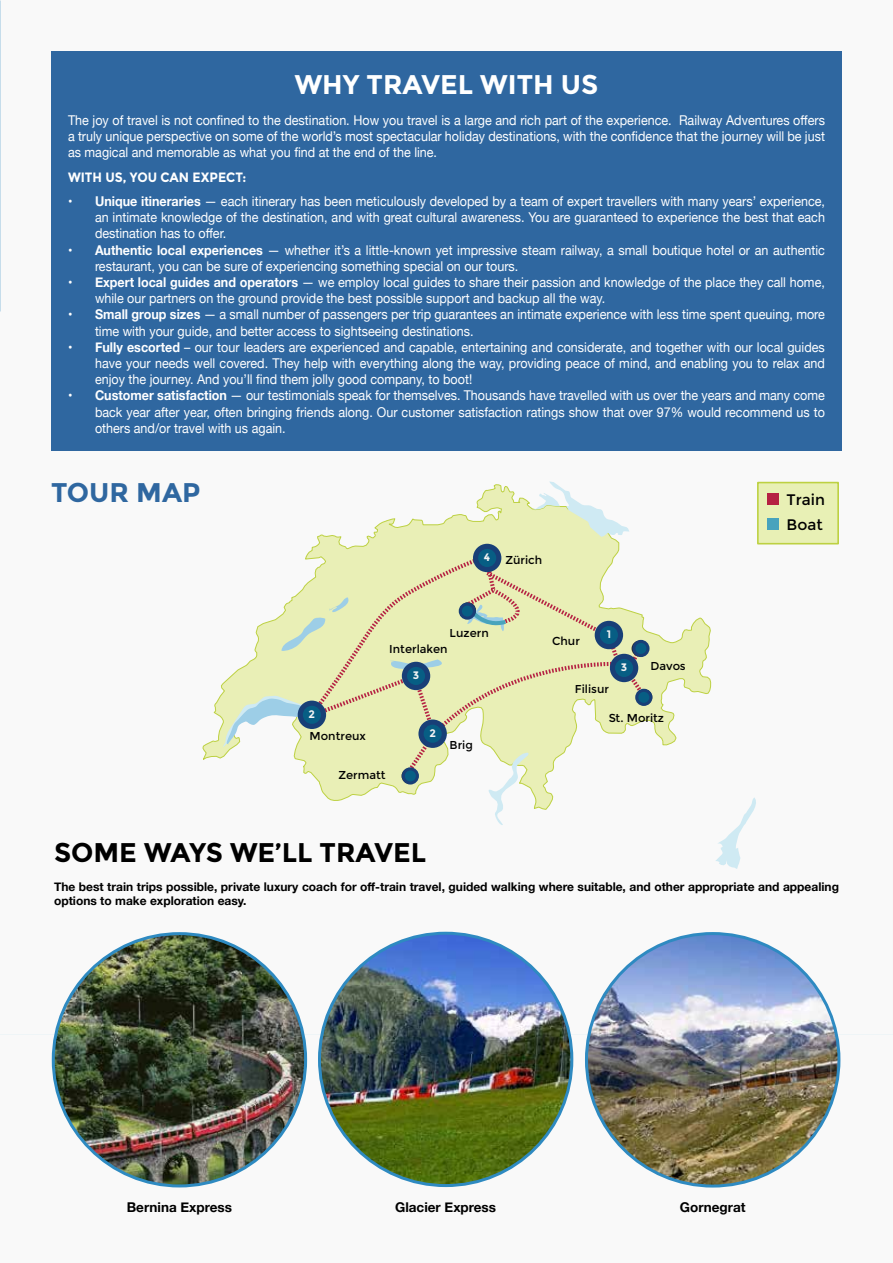
<style>
.page{position:relative;width:893px;height:1263px;background:#f9f9f9}
.page>*{position:absolute;margin:0;border:0;box-sizing:border-box;transform-origin:0 0}
.t1{font:700 27px "Montserrat";color:#000}
.t2{font:700 27px "Montserrat";color:#fff}
.t3{font:700 27px "Montserrat";color:#2f67a0}
.t4{font:15.3px/25.2px "Montserrat";color:#000}
.t5{font:13.5px/16.2px "Helvetica Neue";color:#fff;text-align:justify;scale:.93 1}
.t6{font:700 13.5px "Helvetica Neue";color:#000}
.t7{font:700 13.5px "Montserrat";color:#fff;scale:.93 1}
.t8{font:700 12px/14.4px "Helvetica Neue";color:#000}
.t9{font:11.4px "Montserrat";color:#000}
.t10{font:700 10.8px "Montserrat";color:#f4f4f4}
.s1{font-weight:700}
</style>
<div class="page">
<svg style="left:223px;top:481px;width:533px;height:388px"></svg>
<svg style="left:281px;top:597px;width:26px;height:54px"></svg>
<svg style="left:307px;top:551px;width:325px;height:190px;background:#e8ebb8"></svg>
<svg style="left:224px;top:698px;width:102px;height:48px"></svg>
<svg style="left:388px;top:659px;width:64px;height:31px;background:#9cb4a6"></svg>
<svg style="left:400px;top:719px;width:47px;height:65px;background:#abbca7"></svg>
<svg style="left:459px;top:544px;width:193px;height:162px;background:#d6dcb4"></svg>
<div style="left:51px;top:51px;width:791px;height:400px;background:#2f67a0"></div>
<img style="left:53px;top:934px;width:253px;height:252px;border-radius:126px">
<img style="left:319px;top:933px;width:253px;height:252px;border-radius:126px">
<img style="left:586px;top:933px;width:253px;height:253px;border-radius:126px">
<div style="left:758px;top:483px;width:80px;height:61px;background:#e8f0b5"></div>
<div style="left:757px;top:482px;width:82px;height:62px;border:2px solid #bdd142"></div>
<div style="left:767px;top:518px;width:12px;height:12px;background:#47a3bd"></div>
<div style="left:767px;top:493px;width:12px;height:12px;background:#b52142"></div>
<h1 class="t2" style="left:295px;top:69px;width:305px">WHY TRAVEL WITH US</h1>
<p class="t5" style="left:68px;top:113px;width:815px">The joy of travel is not confined to the destination. How you travel is a large and rich part of the experience. Railway Adventures offers a truly unique perspective on some of the world’s most spectacular holiday destinations, with the confidence that the journey will be just as magical and memorable as what you find at the end of the line.</p>
<p class="t7" style="left:68px;top:170px;width:193px">WITH US, YOU CAN EXPECT:</p>
<p class="t5" style="left:95px;top:194px;width:786px;text-indent:-27px"><span class="s1">• Unique itineraries</span> — each itinerary has been meticulously developed by a team of expert travellers with many years’ experience, an intimate knowledge of the destination, and with great cultural awareness. You are guaranteed to experience the best that each destination has to offer.</p>
<p class="t5" style="left:95px;top:242px;width:786px;text-indent:-27px"><span class="s1">• Authentic local experiences</span> — whether it’s a little-known yet impressive steam railway, a small boutique hotel or an authentic restaurant, you can be sure of experiencing something special on our tours.</p>
<p class="t5" style="left:95px;top:275px;width:786px;text-indent:-27px"><span class="s1">• Expert local guides and operators</span> — we employ local guides to share their passion and knowledge of the place they call home, while our partners on the ground provide the best possible support and backup all the way.</p>
<p class="t5" style="left:95px;top:307px;width:786px;text-indent:-27px"><span class="s1">• Small group sizes</span> — a small number of passengers per trip guarantees an intimate experience with less time spent queuing, more time with your guide, and better access to sightseeing destinations.</p>
<p class="t5" style="left:95px;top:340px;width:786px;text-indent:-27px"><span class="s1">• Fully escorted</span> – our tour leaders are experienced and capable, entertaining and considerate, and together with our local guides have your needs well covered. They help with everything along the way, providing peace of mind, and enabling you to relax and enjoy the journey. And you’ll find them jolly good company, to boot!</p>
<p class="t5" style="left:95px;top:388px;width:786px;text-indent:-27px"><span class="s1">• Customer satisfaction</span> — our testimonials speak for themselves. Thousands have travelled with us over the years and many come back year after year, often bringing friends along. Our customer satisfaction ratings show that over 97% would recommend us to others and/or travel with us again.</p>
<h1 class="t3" style="left:51px;top:477px;width:151px">TOUR MAP</h1>
<p class="t10" style="left:484px;top:551px;width:8px">4</p>
<p class="t9" style="left:505px;top:553px;width:38px">Zürich</p>
<p class="t9" style="left:450px;top:626px;width:41px">Luzern</p>
<p class="t9" style="left:389px;top:642px;width:60px">Interlaken</p>
<p class="t10" style="left:309px;top:708px;width:8px">2</p>
<p class="t9" style="left:310px;top:729px;width:58px">Montreux</p>
<p class="t9" style="left:338px;top:768px;width:49px">Zermatt</p>
<p class="t10" style="left:413px;top:669px;width:8px">3</p>
<p class="t10" style="left:429px;top:727px;width:8px">2</p>
<p class="t9" style="left:450px;top:738px;width:25px">Brig</p>
<p class="t10" style="left:607px;top:628px;width:6px">1</p>
<p class="t9" style="left:552px;top:634px;width:29px">Chur</p>
<p class="t9" style="left:575px;top:682px;width:36px">Filisur</p>
<p class="t10" style="left:621px;top:661px;width:8px">3</p>
<p class="t9" style="left:651px;top:659px;width:36px">Davos</p>
<p class="t9" style="left:609px;top:711px;width:57px">St. Moritz</p>
<p class="t4" style="left:786px;top:487px;width:40px">Train<br>Boat</p>
<h1 class="t1" style="left:54px;top:836px;width:374px">SOME WAYS WE’LL TRAVEL</h1>
<p class="t8" style="left:54px;top:880px;width:786px">The best train trips possible, private luxury coach for off-train travel, guided walking where suitable, and other appropriate and appealing options to make exploration easy.</p>
<p class="t6" style="left:127px;top:1196px;width:107px">Bernina Express</p>
<p class="t6" style="left:395px;top:1196px;width:102px">Glacier Express</p>
<p class="t6" style="left:680px;top:1196px;width:67px">Gornegrat</p>
</div>
